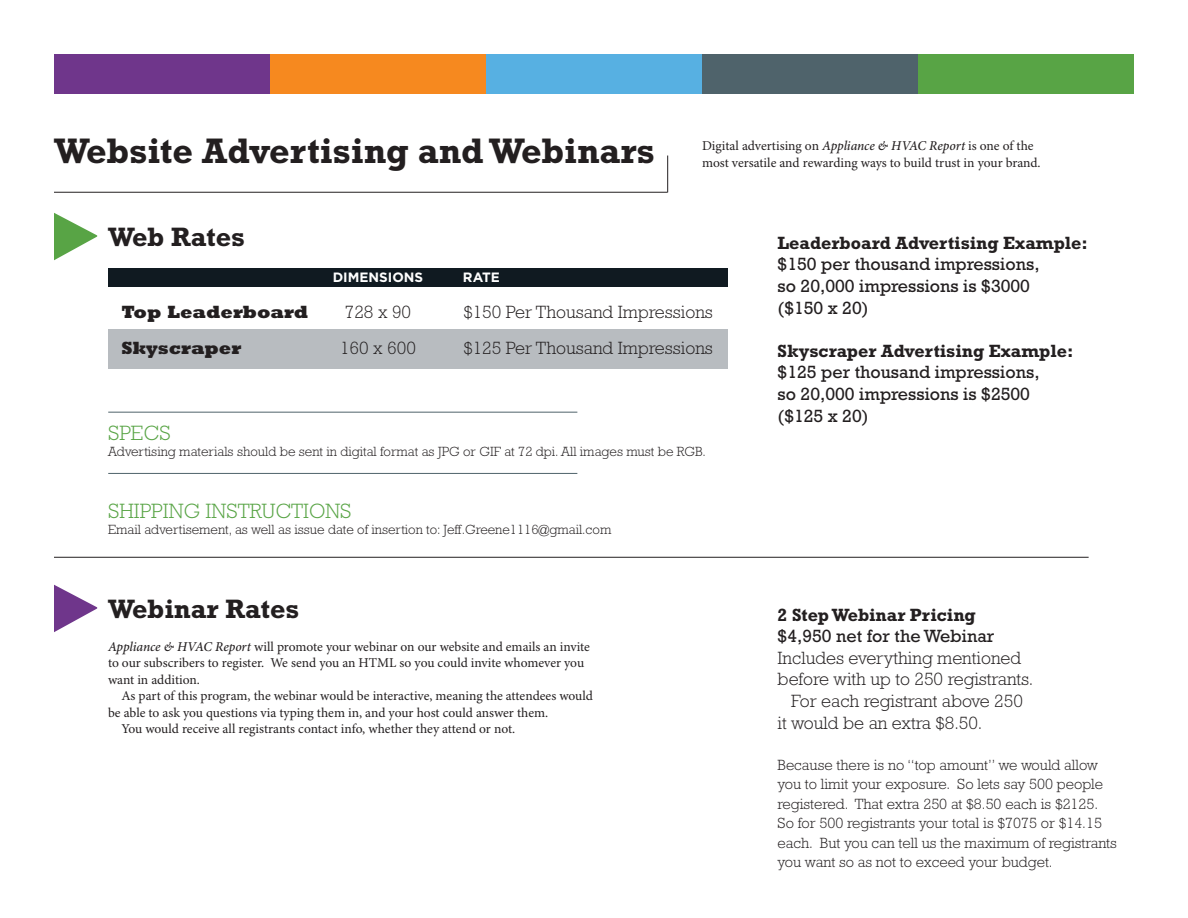
<style>
.page{position:relative;width:1188px;height:918px;background:#fff}
.page>*{position:absolute;margin:0;border:0;box-sizing:border-box;transform-origin:0 0}
.t1{font:700 36px "Rockwell Std";color:#231f20}
.t2{font:700 27px "Rockwell Std";color:#231f20}
.t3{font:300 21px "Rockwell Std";color:#58a445}
.t4{font:300 18px "Rockwell Std";color:#231f20}
.t5{font:18px/21.6px "Rockwell Std";color:#231f20}
.t6{font:700 18px "Rockwell Std";color:#231f20}
.t7{font:800 18px "Rockwell Std";color:#231f20}
.t8{font:300 15px/19.5px "Rockwell Std";color:#231f20}
.t9{font:13.5px/16.5px "Minion Pro";letter-spacing:-.005em;color:#231f20}
.t10{font:300 13.5px "Rockwell Std";color:#231f20}
.t11{font:700 13.5px "Gotham";color:#fff}
.s1{font-weight:500;font-style:italic}
</style>
<div class="page">
<div style="left:108px;top:329px;width:620px;height:40px;background:#b8bcc0"></div>
<div style="left:108px;top:268px;width:620px;height:18px;background:#101a21"></div>
<div style="left:54px;top:54px;width:216px;height:39px;background:#6f368b"></div>
<div style="left:270px;top:54px;width:216px;height:39px;background:#f6891f"></div>
<div style="left:486px;top:54px;width:216px;height:39px;background:#57b0e2"></div>
<div style="left:702px;top:54px;width:216px;height:39px;background:#4f636b"></div>
<div style="left:918px;top:54px;width:216px;height:39px;background:#58a445"></div>
<hr style="left:54px;top:192px;width:614px;height:1px;background:#231f20">
<hr style="left:667px;top:156px;width:1px;height:36px;background:#231f20">
<svg style="left:54px;top:213px;width:43px;height:47px"></svg>
<hr style="left:108px;top:412px;width:469px;height:1px;background:#4f636b">
<hr style="left:108px;top:473px;width:469px;height:1px;background:#4f636b">
<svg style="left:54px;top:585px;width:43px;height:47px"></svg>
<hr style="left:54px;top:557px;width:1035px;height:1px;background:#231f20">
<h1 class="t1" style="left:54px;top:129px;width:602px">Website Advertising and Webinars</h1>
<p class="t9" style="left:702px;top:138px;width:340px">Digital advertising on <span class="s1">Appliance &amp; HVAC Report</span> is one of the most versatile and rewarding ways to build trust in your brand.</p>
<h2 class="t2" style="left:108px;top:221px;width:139px">Web Rates</h2>
<p class="t11" style="left:333px;top:269px;width:92px">DIMENSIONS</p>
<p class="t11" style="left:463px;top:269px;width:39px">RATE</p>
<h3 class="t7" style="left:122px;top:300px;width:188px">Top Leaderboard</h3>
<h3 class="t4" style="left:345px;top:301px;width:68px">728 x 90</h3>
<h3 class="t4" style="left:464px;top:301px;width:251px">$150 Per Thousand Impressions</h3>
<h3 class="t7" style="left:122px;top:336px;width:121px">Skyscraper</h3>
<h3 class="t4" style="left:340px;top:337px;width:77px">160 x 600</h3>
<h3 class="t4" style="left:464px;top:337px;width:251px">$125 Per Thousand Impressions</h3>
<h3 class="t3" style="left:108px;top:421px;width:64px">SPECS</h3>
<p class="t10" style="left:108px;top:444px;width:599px">Advertising materials should be sent in digital format as JPG or GIF at 72 dpi. All images must be RGB.</p>
<h3 class="t3" style="left:108px;top:499px;width:245px">SHIPPING INSTRUCTIONS</h3>
<p class="t10" style="left:108px;top:522px;width:505px">Email advertisement, as well as issue date of insertion to: Jeff.Greene1116@gmail.com</p>
<h3 class="t6" style="left:778px;top:232px;width:312px">Leaderboard Advertising Example:</h3>
<h3 class="t5" style="left:778px;top:253px;width:264px">$150 per thousand impressions, so 20,000 impressions is $3000 ($150 x 20)</h3>
<h3 class="t6" style="left:778px;top:340px;width:297px">Skyscraper Advertising Example:</h3>
<h3 class="t5" style="left:778px;top:361px;width:264px">$125 per thousand impressions, so 20,000 impressions is $2500 ($125 x 20)</h3>
<h2 class="t2" style="left:108px;top:593px;width:193px">Webinar Rates</h2>
<h3 class="t6" style="left:778px;top:604px;width:200px">2 Step Webinar Pricing</h3>
<h3 class="t5" style="left:778px;top:625px;width:218px">$4,950 net for the Webinar</h3>
<h3 class="t4" style="left:778px;top:648px;width:245px">Includes everything mentioned</h3>
<h3 class="t4" style="left:778px;top:669px;width:257px">before with up to 250 registrants.</h3>
<h3 class="t4" style="left:791px;top:691px;width:233px">For each registrant above 250</h3>
<h3 class="t4" style="left:778px;top:712px;width:206px">it would be an extra $8.50.</h3>
<p class="t8" style="left:778px;top:755px;width:341px">Because there is no “top amount” we would allow you to limit your exposure. So lets say 500 people registered. That extra 250 at $8.50 each is $2125.<br>So for 500 registrants your total is $7075 or $14.15 each. But you can tell us the maximum of registrants you want so as not to exceed your budget.</p>
<p class="t9" style="left:108px;top:639px;width:484px"><span class="s1">Appliance &amp; HVAC Report</span> will promote your webinar on our website and emails an invite to our subscribers to register. We send you an HTML so you could invite whomever you want in addition.</p>
<p class="t9" style="left:122px;top:688px;width:473px">As part of this program, the webinar would be interactive, meaning the attendees would</p>
<p class="t9" style="left:108px;top:705px;width:442px">be able to ask you questions via typing them in, and your host could answer them.</p>
<p class="t9" style="left:122px;top:721px;width:395px">You would receive all registrants contact info, whether they attend or not.</p>
</div>
